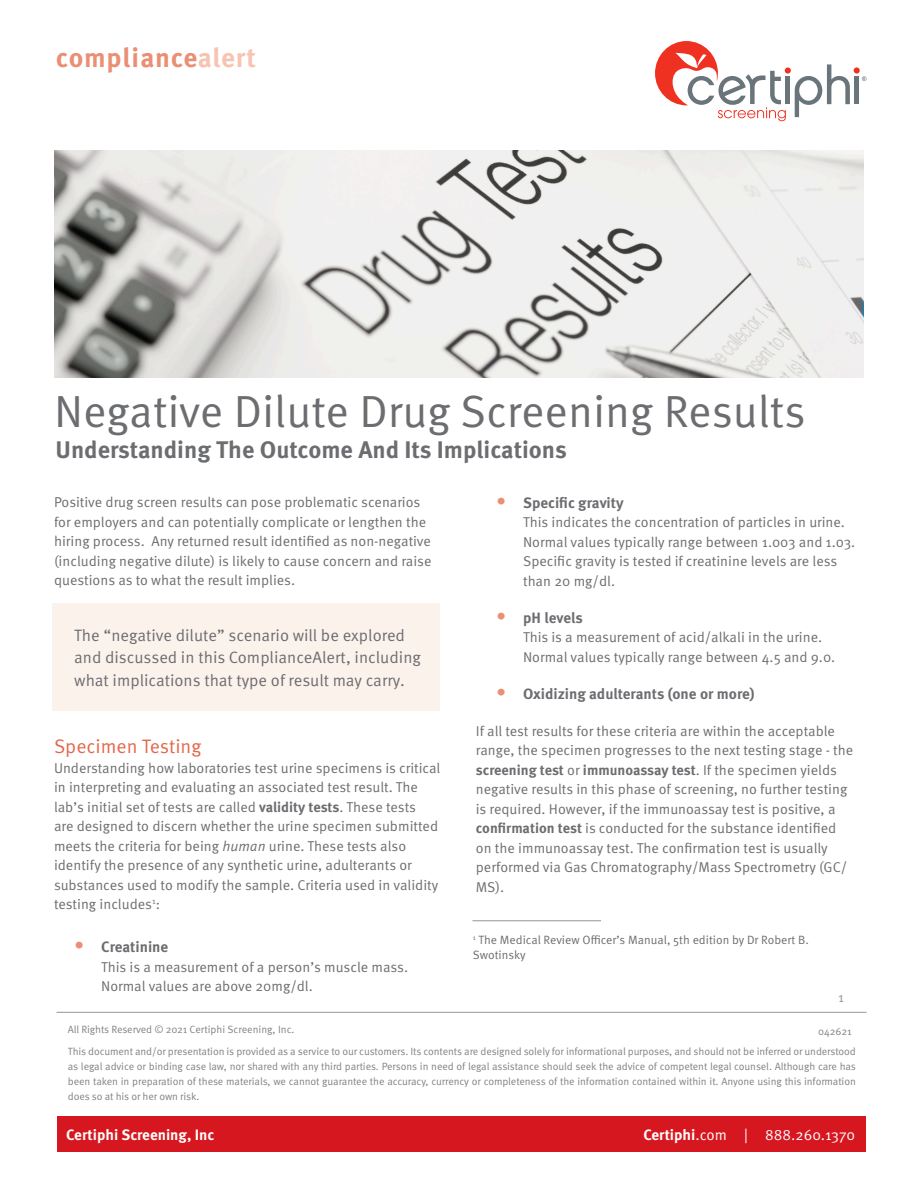
<style>
.page{position:relative;width:918px;height:1188px;background:#fff}
.page>*{position:absolute;margin:0;border:0;box-sizing:border-box;transform-origin:0 0}
.SubTitle{font:45px "Meta OT Norm";color:#6c6d70}
.t1{font:700 27px "Meta OT";letter-spacing:.025em;color:#ea8f74}
.SubTitle-2{font:700 24px "Meta OT";color:#6c6d70}
.SubTitle-3{font:19.5px "Meta OT Norm";color:#e3684b}
.t2{font:16.5px/22.5px "Meta OT Norm";color:#6c6d70}
.t3{font:700 15px "Meta OT";color:#6c6d70}
.t4{font:15px "Meta OT Norm";color:#fff}
.t5{font:700 15px "Meta OT";color:#fff}
.SubTitle-4{font:14.25px/19.5px "Meta OT Norm";color:#6c6d70}
.t6{font:13.5px "Meta OT Norm";color:#939598}
.t7{font:12px/15px "Meta OT Norm";color:#6c6d70}
.t8{font:10.5px/15px "Meta OT Norm";letter-spacing:-.01em;color:#808285}
.s1{color:#f6c4b0}
.s2{font-family:"Meta OT Norm";font-weight:400;font-size:19.5px;color:#ea8f74}
.s3{font-family:"Meta OT";font-weight:700}
.s4{font-family:"Meta OT Norm Ita"}
</style>
<div class="page">
<svg style="left:655px;top:41px;width:211px;height:80px"></svg>
<hr style="left:57px;top:1012px;width:810px;height:1px;background:#939598">
<div style="left:57px;top:1116px;width:809px;height:36px;background:#d7171f"></div>
<div style="left:52px;top:603px;width:388px;height:108px;background:#fcf2ec"></div>
<hr style="left:472px;top:921px;width:129px;height:1px;background:#939598">
<svg style="left:55px;top:151px;width:808px;height:227px;fill:#f0f0ec"></svg>
<h2 class="t1" style="left:56px;top:41px;width:201px">compliance<span class="s1">alert</span></h2>
<p class="SubTitle" style="left:54px;top:384px;width:753px">Negative Dilute Drug Screening Results</p>
<p class="SubTitle-2" style="left:56px;top:434px;width:513px">Understanding The Outcome And Its Implications</p>
<p class="t3" style="left:496px;top:493px;width:129px"><span class="s2">•</span> Specific gravity</p>
<p class="SubTitle-4" style="left:523px;top:513px;width:334px">This indicates the concentration of particles in urine.<br>Normal values typically range between 1.003 and 1.03.<br>Specific gravity is tested if creatinine levels are less than 20 mg/dl.</p>
<p class="t3" style="left:496px;top:608px;width:88px"><span class="s2">•</span> pH levels</p>
<p class="SubTitle-4" style="left:523px;top:628px;width:314px">This is a measurement of acid/alkali in the urine.<br>Normal values typically range between 4.5 and 9.0.</p>
<p class="t3" style="left:496px;top:684px;width:260px"><span class="s2">•</span> Oxidizing adulterants (one or more)</p>
<p class="SubTitle-4" style="left:476px;top:721px;width:379px">If all test results for these criteria are within the acceptable range, the specimen progresses to the next testing stage - the <span class="s3">screening test</span> or <span class="s3">immunoassay test</span>. If the specimen yields negative results in this phase of screening, no further testing is required. However, if the immunoassay test is positive, a <span class="s3">confirmation test</span> is conducted for the substance identified on the immunoassay test. The confirmation test is usually performed via Gas Chromatography/Mass Spectrometry (GC/ MS).</p>
<p class="SubTitle-4" style="left:54px;top:493px;width:379px">Positive drug screen results can pose problematic scenarios for employers and can potentially complicate or lengthen the hiring process. Any returned result identified as non-negative (including negative dilute) is likely to cause concern and raise questions as to what the result implies.</p>
<p class="t2" style="left:74px;top:624px;width:348px">The “negative dilute” scenario will be explored and discussed in this ComplianceAlert, including what implications that type of result may carry.</p>
<p class="SubTitle-3" style="left:54px;top:735px;width:149px">Specimen Testing</p>
<p class="SubTitle-4" style="left:54px;top:758px;width:388px">Understanding how laboratories test urine specimens is critical in interpreting and evaluating an associated test result. The lab’s initial set of tests are called <span class="s3">validity tests</span>. These tests<br>are designed to discern whether the urine specimen submitted meets the criteria for being <span class="s4">human</span> urine. These tests also identify the presence of any synthetic urine, adulterants or substances used to modify the sample. Criteria used in validity testing includes<sup>1</sup>:</p>
<p class="t3" style="left:74px;top:937px;width:96px"><span class="s2">•</span> Creatinine</p>
<p class="SubTitle-4" style="left:101px;top:957px;width:308px">This is a measurement of a person’s muscle mass.<br>Normal values are above 20mg/dl.</p>
<p class="t7" style="left:473px;top:932px;width:337px"><sup>1</sup> The Medical Review Officer’s Manual, 5th edition by Dr Robert B.<br>Swotinsky</p>
<p class="t6" style="left:838px;top:989px;width:7px">1</p>
<p class="t8" style="left:818px;top:1024px;width:35px">042621</p>
<p class="t8" style="left:68px;top:1019px;width:790px;line-height:21.8px">All Rights Reserved © 2021 Certiphi Screening, Inc.<br>This document and/or presentation is provided as a service to our customers. Its contents are designed solely for informational purposes, and should not be inferred or understood</p>
<p class="t8" style="left:68px;top:1059px;width:789px;text-align:justify">as legal advice or binding case law, nor shared with any third parties. Persons in need of legal assistance should seek the advice of competent legal counsel. Although care has been taken in preparation of these materials, we cannot guarantee the accuracy, currency or completeness of the information contained within it. Anyone using this information does so at his or her own risk.</p>
<p class="t5" style="left:66px;top:1125px;width:150px">Certiphi Screening, Inc</p>
<p class="t4" style="left:643px;top:1125px;width:213px"><span class="s3">Certiphi</span>.com | 888.260.1370</p>
</div>
